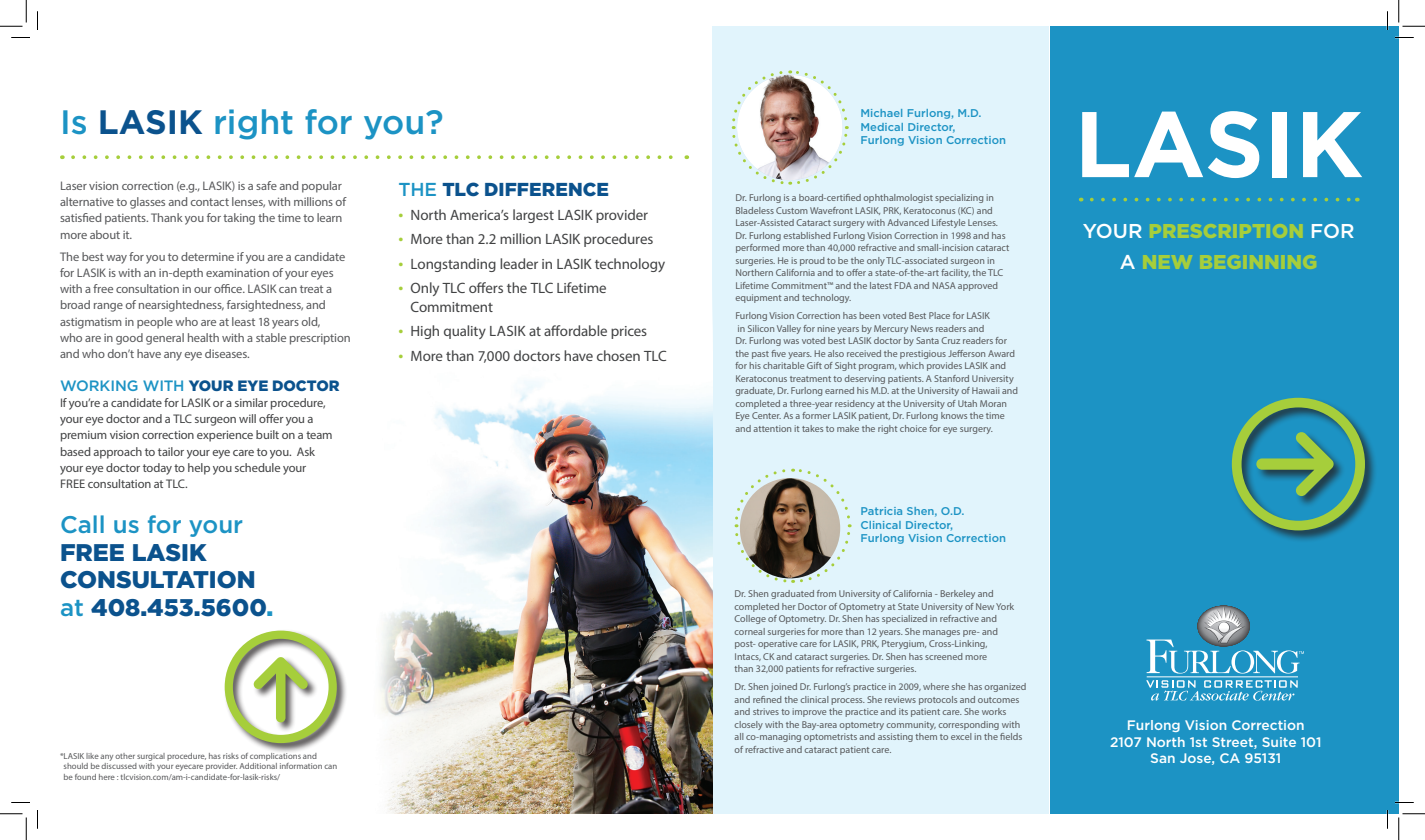
<style>
.page{position:relative;width:1425px;height:840px;background:#fff}
.page>*{position:absolute;margin:0;border:0;box-sizing:border-box;transform-origin:0 0}
.t1{font:700 93px "Gotham";color:#fff}
.t2{font:500 33.88px "Gotham";color:#1c93c4}
.t3{font:900 24.12px/27.8px "Gotham";color:#0b528d}
.t4{font:500 24.12px "Gotham";color:#1c93c4}
.t5{font:900 20px/31.2px "Gotham";color:#a6ce3b;text-align:center}
.t6{font:900 18.75px "Gotham";letter-spacing:.005em;color:#0b528d}
.t7{font:15px/18.8px "Myriad Pro";letter-spacing:-.005em;color:#414243}
.t8{font:900 15px "Gotham";color:#0b528d}
.t9{font:500 13.75px/16.5px "Gotham";color:#fff;text-align:center}
.t10{font:12.5px/16.2px "Myriad Pro";letter-spacing:-.01em;color:#57585a}
.t11{font:12.5px/16.2px "Myriad Pro";letter-spacing:-.01em;color:#414243}
.t12{font:500 11.25px/13.5px "Gotham";color:#1c93c4}
.t13{font:10px/12.5px "Myriad Pro";color:#57585a}
.t14{font:8.75px/10.5px "Myriad Pro";color:#57585a}
.s1{font-weight:700;color:#0b528d}
.s2{font-weight:500;color:#1c93c4}
.s3{color:#1c93c4}
.s4{font-size:17.5px;color:#a6ce3b}
.s5{font-weight:500;color:#fff}
</style>
<div class="page">
<div style="left:712px;top:26px;width:337px;height:788px;background:#e1f4fc"></div>
<div style="left:1050px;top:26px;width:349px;height:788px;background:#1c93c4"></div>
<svg style="left:1092px;top:198px;width:259px;height:3px"></svg>
<div style="left:1230px;top:396px;width:148px;height:147px;background:#231f20;opacity:.75"></div>
<svg style="left:1232px;top:398px;width:133px;height:132px"></svg>
<svg style="left:731px;top:70px;width:118px;height:115px"></svg>
<img style="left:737px;top:75px;width:105px;height:105px;border-radius:53px">
<img style="left:380px;top:381px;width:332px;height:433px">
<svg style="left:73px;top:155px;width:614px;height:4px"></svg>
<div style="left:224px;top:629px;width:124px;height:125px;background:#231f20;opacity:.75"></div>
<svg style="left:225px;top:631px;width:112px;height:112px"></svg>
<svg style="left:734px;top:468px;width:118px;height:115px"></svg>
<img style="left:740px;top:478px;width:100px;height:100px;border-radius:50px">
<hr style="left:1147px;top:676px;width:151px;height:1px;background:#fff">
<svg style="left:1147px;top:606px;width:157px;height:68px"></svg>
<svg style="left:1146px;top:680px;width:152px;height:21px"></svg>
<svg style="left:11px;top:37px;width:19px;height:1px"></svg>
<svg style="left:1395px;top:37px;width:19px;height:1px"></svg>
<svg style="left:11px;top:802px;width:19px;height:1px"></svg>
<svg style="left:1395px;top:802px;width:19px;height:1px"></svg>
<svg style="left:37px;top:11px;width:1px;height:19px"></svg>
<svg style="left:37px;top:810px;width:1px;height:19px"></svg>
<svg style="left:1387px;top:11px;width:1px;height:19px"></svg>
<svg style="left:1387px;top:810px;width:1px;height:19px"></svg>
<svg style="left:0;top:0;width:27px;height:27px"></svg>
<svg style="left:0;top:814px;width:27px;height:26px"></svg>
<svg style="left:1399px;top:0;width:26px;height:27px"></svg>
<svg style="left:1399px;top:814px;width:26px;height:26px"></svg>
<h2 class="t2" style="left:60px;top:101px;width:385px">Is <span class="s1">LASIK</span> right for you?</h2>
<p class="t10" style="left:60px;top:177px;width:288px">Laser vision correction (e.g., LASIK) is a safe and popular alternative to glasses and contact lenses, with millions of satisfied patients. Thank you for taking the time to learn more about it.</p>
<p class="t10" style="left:60px;top:248px;width:292px">The best way for you to determine if you are a candidate for LASIK is with an in-depth examination of your eyes with a free consultation in our office. LASIK can treat a broad range of nearsightedness, farsightedness, and astigmatism in people who are at least 18 years old,<br>who are in good general health with a stable prescription and who don’t have any eye diseases.</p>
<h3 class="t8" style="left:60px;top:376px;width:281px"><span class="s2">WORKING WITH</span> YOUR EYE DOCTOR</h3>
<p class="t11" style="left:60px;top:394px;width:274px">If you’re a candidate for LASIK or a similar procedure, your eye doctor and a TLC surgeon will offer you a premium vision correction experience built on a team based approach to tailor your eye care to you. Ask your eye doctor today to help you schedule your FREE consultation at TLC.</p>
<h3 class="t4" style="left:60px;top:510px;width:185px">Call us for your</h3>
<h3 class="t3" style="left:60px;top:538px;width:215px">FREE LASIK<br>CONSULTATION <span class="s2">at</span> 408.453.5600<span class="s3">.</span></h3>
<h3 class="t6" style="left:399px;top:178px;width:212px"><span class="s2">THE</span> TLC DIFFERENCE</h3>
<h3 class="t7" style="left:399px;top:205px;width:251px"><span class="s4">•</span> North America’s largest LASIK provider</h3>
<h3 class="t7" style="left:399px;top:230px;width:256px"><span class="s4">•</span> More than 2.2 million LASIK procedures</h3>
<h3 class="t7" style="left:399px;top:254px;width:268px"><span class="s4">•</span> Longstanding leader in LASIK technology</h3>
<h3 class="t7" style="left:411px;top:278px;width:198px;text-indent:-12px"><span class="s4">•</span> Only TLC offers the TLC Lifetime<br>Commitment</h3>
<h3 class="t7" style="left:399px;top:322px;width:250px"><span class="s4">•</span> High quality LASIK at affordable prices</h3>
<h3 class="t7" style="left:399px;top:346px;width:270px"><span class="s4">•</span> More than 7,000 doctors have chosen TLC</h3>
<p class="t14" style="left:64px;top:750px;width:275px;text-indent:-4px">*LASIK like any other surgical procedure, has risks of complications and should be discussed with your eyecare provider. Additional information can be found here : tlcvision.com/am-i-candidate-for-lasik-risks/</p>
<p class="t12" style="left:861px;top:106px;width:147px">Michael Furlong, M.D.<br>Medical Director,<br>Furlong Vision Correction</p>
<p class="t13" style="left:735px;top:192px;width:276px">Dr. Furlong is a board-certified ophthalmologist specializing in Bladeless Custom Wavefront LASIK, PRK, Keratoconus (KC) and Laser-Assisted Cataract surgery with Advanced Lifestyle Lenses.<br>Dr. Furlong established Furlong Vision Correction in 1998 and has performed more than 40,000 refractive and small-incision cataract surgeries. He is proud to be the only TLC-associated surgeon in Northern California and to offer a state-of-the-art facility, the TLC Lifetime Commitment™ and the latest FDA and NASA approved equipment and technology.</p>
<p class="t13" style="left:735px;top:310px;width:284px">Furlong Vision Correction has been voted Best Place for LASIK<br>in Silicon Valley for nine years by Mercury News readers and<br>Dr. Furlong was voted best LASIK doctor by Santa Cruz readers for the past five years. He also received the prestigious Jefferson Award for his charitable Gift of Sight program, which provides LASIK and Keratoconus treatment to deserving patients. A Stanford University graduate, Dr. Furlong earned his M.D. at the University of Hawaii and completed a three-year residency at the University of Utah Moran Eye Center. As a former LASIK patient, Dr. Furlong knows the time and attention it takes to make the right choice for eye surgery.</p>
<p class="t12" style="left:861px;top:505px;width:147px">Patricia Shen, O.D.<br>Clinical Director,<br>Furlong Vision Correction</p>
<p class="t13" style="left:735px;top:587px;width:281px">Dr. Shen graduated from University of California - Berkeley and completed her Doctor of Optometry at State University of New York College of Optometry. Dr. Shen has specialized in refractive and corneal surgeries for more than 12 years. She manages pre- and post- operative care for LASIK, PRK, Pterygium, Cross-Linking, Intacs, CK and cataract surgeries. Dr. Shen has screened more<br>than 32,000 patients for refractive surgeries.</p>
<p class="t13" style="left:735px;top:681px;width:293px">Dr. Shen joined Dr. Furlong’s practice in 2009, where she has organized and refined the clinical process. She reviews protocols and outcomes and strives to improve the practice and its patient care. She works closely with the Bay-area optometry community, corresponding with all co-managing optometrists and assisting them to excel in the fields of refractive and cataract patient care.</p>
<h1 class="t1" style="left:1074px;top:88px;width:290px">LASIK</h1>
<h3 class="t5" style="left:1083px;top:215px;width:273px"><span class="s5">YOUR</span> PRESCRIPTION <span class="s5">FOR<br>A</span> NEW BEGINNING</h3>
<h3 class="t9" style="left:1110px;top:717px;width:213px">Furlong Vision Correction<br>2107 North 1st Street, Suite 101<br>San Jose, CA 95131</h3>
</div>
